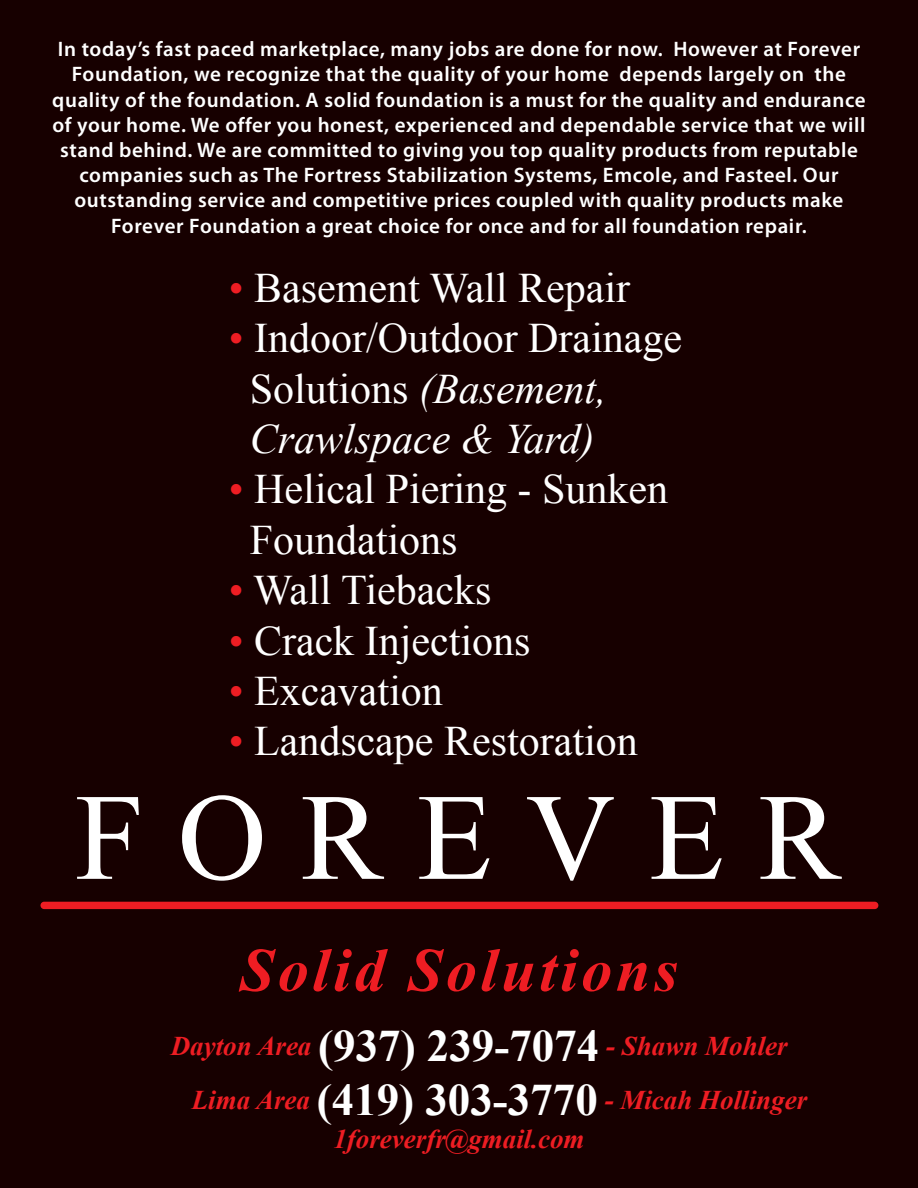
<style>
.page{position:relative;width:918px;height:1188px;background:#170000}
.page>*{position:absolute;margin:0;border:0;box-sizing:border-box;transform-origin:0 0}
.t1{font:italic 700 61.5px "Times New Roman";letter-spacing:.06em;color:#ee1d23}
.t2{font:42px "Times New Roman";color:#fff}
.t3{font:italic 42px "Times New Roman";color:#fff}
.t4{font:italic 700 27px "Times New Roman";color:#ee1d23}
.t5{font:600 21px/25.2px "Myriad Pro";letter-spacing:.03em;color:#fff;text-align:center}
.s1{color:#ee1d23}
.s2{font-style:normal}
.s3{font-style:normal;font-size:45px;color:#fff}
</style>
<div class="page">
<div style="left:40px;top:902px;width:838px;height:7px;background:#ee1d23;border-radius:4px"></div>
<svg style="left:77px;top:797px;width:62px;height:82px"></svg>
<svg style="left:182px;top:795px;width:80px;height:86px"></svg>
<svg style="left:303px;top:797px;width:81px;height:82px"></svg>
<svg style="left:419px;top:797px;width:70px;height:82px"></svg>
<svg style="left:527px;top:797px;width:87px;height:84px"></svg>
<svg style="left:652px;top:797px;width:70px;height:82px"></svg>
<svg style="left:761px;top:797px;width:81px;height:82px"></svg>
<p class="t5" style="left:52px;top:36px;width:815px">In today’s fast paced marketplace, many jobs are done for now. However at Forever Foundation, we recognize that the quality of your home depends largely on the quality of the foundation. A solid foundation is a must for the quality and endurance of your home. We offer you honest, experienced and dependable service that we will stand behind. We are committed to giving you top quality products from reputable companies such as The Fortress Stabilization Systems, Emcole, and Fasteel. Our outstanding service and competitive prices coupled with quality products make Forever Foundation a great choice for once and for all foundation repair.</p>
<p class="t2" style="left:229px;top:259px;width:403px"><span class="s1">•</span> Basement Wall Repair</p>
<p class="t2" style="left:229px;top:310px;width:455px"><span class="s1">•</span> Indoor/Outdoor Drainage</p>
<p class="t3" style="left:250px;top:360px;width:358px"><span class="s2">Solutions</span> (Basement,</p>
<p class="t3" style="left:250px;top:410px;width:346px">Crawlspace &amp; Yard)</p>
<p class="t2" style="left:229px;top:461px;width:441px"><span class="s1">•</span> Helical Piering - Sunken</p>
<p class="t2" style="left:250px;top:511px;width:209px">Foundations</p>
<p class="t2" style="left:229px;top:562px;width:264px"><span class="s1">•</span> Wall Tiebacks</p>
<p class="t2" style="left:229px;top:612px;width:303px"><span class="s1">•</span> Crack Injections</p>
<p class="t2" style="left:229px;top:663px;width:216px"><span class="s1">•</span> Excavation</p>
<p class="t2" style="left:229px;top:713px;width:410px"><span class="s1">•</span> Landscape Restoration</p>
<p class="t1" style="left:240px;top:927px;width:439px">Solid Solutions</p>
<p class="t4" style="left:171px;top:1027px;width:619px">Dayton Area <span class="s3">(937) 239-7074</span> - Shawn Mohler</p>
<p class="t4" style="left:192px;top:1081px;width:617px">Lima Area <span class="s3">(419) 303-3770</span> - Micah Hollinger</p>
<p class="t4" style="left:333px;top:1120px;width:253px">1foreverfr@gmail.com</p>
</div>
